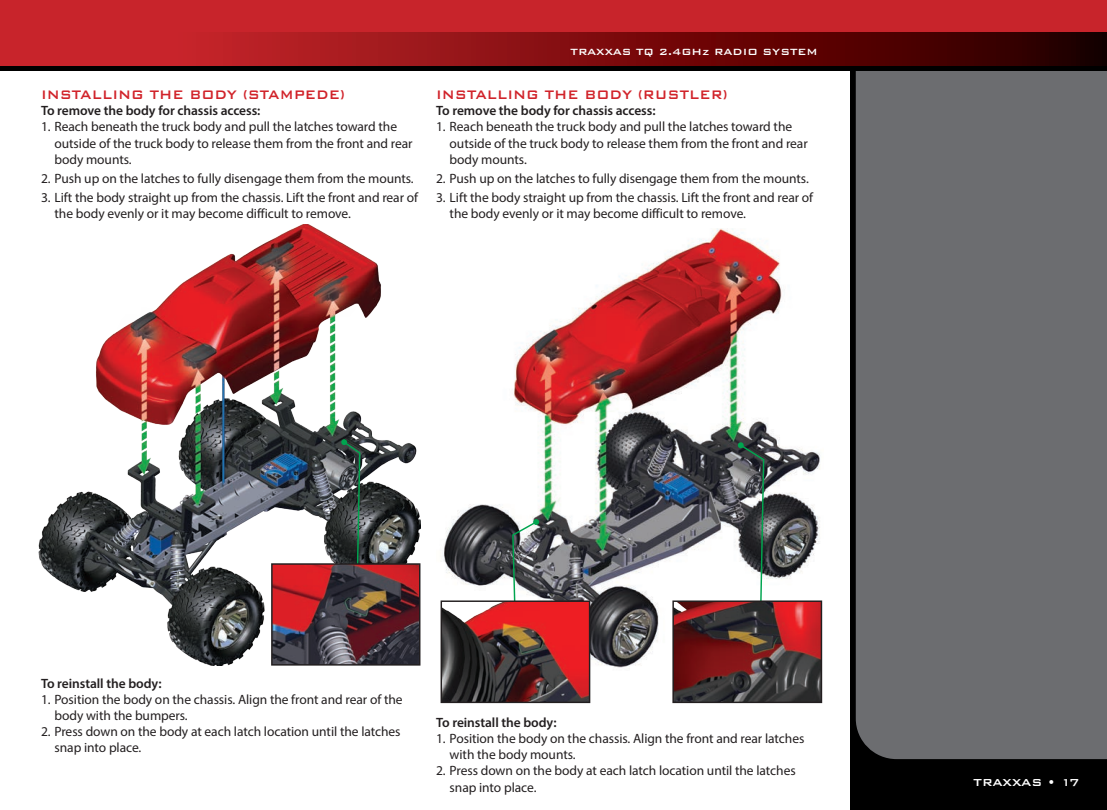
<style>
.page{position:relative;width:1107px;height:810px;background:#fff}
.page>*{position:absolute;margin:0;border:0;box-sizing:border-box;transform-origin:0 0}
.t1{font:500 16.5px "Bank Gothic BT";color:#d1232a;scale:.91 1}
.t2{font:13.5px/16.2px "Myriad Pro";letter-spacing:-.005em;color:#231f20}
.t3{font:600 13.5px "Myriad Pro";letter-spacing:-.005em;color:#231f20}
.t4{font:500 13.5px "Bank Gothic BT";letter-spacing:-.02em;color:#fff}
.t5{font:500 12px "Bank Gothic BT";color:#fff}
</style>
<div class="page">
<div style="left:850px;top:13px;width:257px;height:797px;background:#000"></div>
<div style="left:856px;top:71px;width:251px;height:688px;background:#6c6d70"></div>
<div style="left:0;top:0;width:1107px;height:70px;background:#000"></div>
<div style="left:0;top:0;width:1107px;height:51px;background:#c8242b"></div>
<svg style="left:0;top:32px;width:1107px;height:34px;background:#831013"></svg>
<img style="left:440px;top:229px;width:383px;height:442px">
<svg style="left:738px;top:442px;width:27px;height:158px"></svg>
<img style="left:674px;top:602px;width:146px;height:99px">
<div style="left:672px;top:600px;width:150px;height:103px;border:1px solid #231f20"></div>
<svg style="left:511px;top:519px;width:28px;height:81px"></svg>
<img style="left:443px;top:602px;width:145px;height:99px">
<div style="left:441px;top:600px;width:149px;height:103px;border:1px solid #231f20"></div>
<img style="left:38px;top:224px;width:382px;height:441px">
<svg style="left:341px;top:439px;width:20px;height:124px;background:#3a4b46"></svg>
<img style="left:273px;top:565px;width:145px;height:99px">
<div style="left:271px;top:563px;width:149px;height:103px;border:1px solid #231f20"></div>
<p class="t1" style="left:41px;top:86px;width:336px">INSTALLING THE BODY (STAMPEDE)</p>
<p class="t3" style="left:41px;top:102px;width:221px">To remove the body for chassis access:</p>
<p class="t2" style="left:55px;top:119px;width:360px;text-indent:-14px">1. Reach beneath the truck body and pull the latches toward the outside of the truck body to release them from the front and rear body mounts.</p>
<p class="t2" style="left:41px;top:170px;width:374px">2. Push up on the latches to fully disengage them from the mounts.</p>
<p class="t2" style="left:55px;top:189px;width:365px;text-indent:-14px">3. Lift the body straight up from the chassis. Lift the front and rear of the body evenly or it may become difficult to remove.</p>
<p class="t5" style="left:571px;top:45px;width:249px">TRAXXAS TQ 2.4GHz RADIO SYSTEM</p>
<p class="t1" style="left:436px;top:86px;width:322px">INSTALLING THE BODY (RUSTLER)</p>
<p class="t3" style="left:436px;top:102px;width:221px">To remove the body for chassis access:</p>
<p class="t2" style="left:450px;top:119px;width:360px;text-indent:-14px">1. Reach beneath the truck body and pull the latches toward the outside of the truck body to release them from the front and rear body mounts.</p>
<p class="t2" style="left:436px;top:170px;width:374px">2. Push up on the latches to fully disengage them from the mounts.</p>
<p class="t2" style="left:450px;top:189px;width:365px;text-indent:-14px">3. Lift the body straight up from the chassis. Lift the front and rear of the body evenly or it may become difficult to remove.</p>
<p class="t3" style="left:41px;top:674px;width:122px">To reinstall the body:</p>
<p class="t2" style="left:55px;top:691px;width:350px;text-indent:-14px">1. Position the body on the chassis. Align the front and rear of the body with the bumpers.</p>
<p class="t2" style="left:55px;top:723px;width:348px;text-indent:-14px">2. Press down on the body at each latch location until the latches snap into place.</p>
<p class="t3" style="left:436px;top:714px;width:122px">To reinstall the body:</p>
<p class="t2" style="left:450px;top:730px;width:356px;text-indent:-14px">1. Position the body on the chassis. Align the front and rear latches with the body mounts.</p>
<p class="t2" style="left:450px;top:763px;width:348px;text-indent:-14px">2. Press down on the body at each latch location until the latches snap into place.</p>
<p class="t4" style="left:974px;top:775px;width:107px">TRAXXAS • 17</p>
</div>
